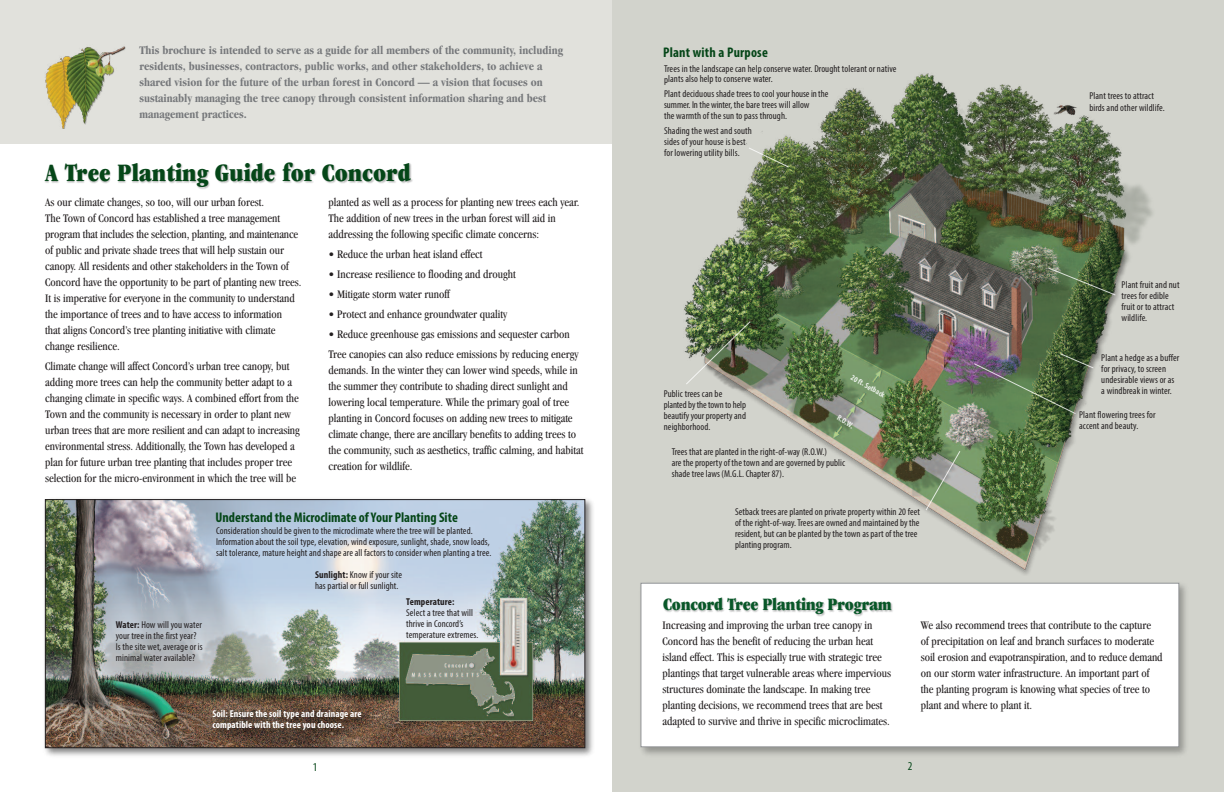
<style>
.page{position:relative;width:1224px;height:792px;background:#fff}
.page>*{position:absolute;margin:0;border:0;box-sizing:border-box;transform-origin:0 0}
.t1{font:ultra-condensed 26px "Garamond";color:#054618}
.t2{font:ultra-condensed 18px "Garamond";letter-spacing:-.015em;color:#085728}
.t3{font:700 condensed 14px "Myriad Pro";color:#054618}
.t4{font:condensed 12px/16px "Garamond";color:#231f20}
.t5{font:700 condensed 12px/16px "Garamond";color:#76787b}
.t6{font:condensed 12px "Myriad Pro";color:#054618}
.t7{font:condensed 10px/11px "Myriad Pro";letter-spacing:.01em;color:#231f20}
.t8{font:700 condensed 10px/11px "Myriad Pro";letter-spacing:.01em;color:#fff}
.t9{font:700 condensed 10px "Myriad Pro";letter-spacing:.01em;color:#231f20}
.t10{font:700 condensed 8px "Myriad Pro";color:rgb(255 255 255/.84)}
.s1{font-weight:700}
</style>
<div class="page">
<div style="left:0;top:0;width:613px;height:144px;background:#e1e1dc"></div>
<div style="left:612px;top:0;width:612px;height:792px;background:#d2d3cc"></div>
<img style="left:684px;top:73px;width:469px;height:502px">
<img style="left:44px;top:499px;width:549px;height:257px">
<img style="left:47px;top:501px;width:536px;height:245px">
<div style="left:45px;top:499px;width:540px;height:249px;border:1px solid #231f20"></div>
<img style="left:45px;top:46px;width:81px;height:82px">
<img style="left:640px;top:582px;width:546px;height:173px">
<div style="left:641px;top:583px;width:538px;height:164px;background:#fff"></div>
<div style="left:641px;top:583px;width:538px;height:164px;border:1px solid #939598"></div>
<img style="left:663px;top:598px;width:230px;height:19px">
<img style="left:45px;top:163px;width:368px;height:26px">
<svg style="left:1047px;top:267px;width:70px;height:29px;background:#4d6542"></svg>
<img style="left:973px;top:353px;width:122px;height:62px">
<img style="left:685px;top:320px;width:67px;height:65px">
<svg style="left:925px;top:450px;width:36px;height:61px;background:#8a9c81"></svg>
<svg style="left:748px;top:147px;width:42px;height:21px"></svg>
<img style="left:207px;top:704px;width:195px;height:47px">
<p class="t5" style="left:139px;top:44px;width:425px">This brochure is intended to serve as a guide for all members of the community, including residents, businesses, contractors, public works, and other stakeholders, to achieve a shared vision for the future of the urban forest in Concord — a vision that focuses on sustainably managing the tree canopy through consistent information sharing and best management practices.</p>
<h1 class="t1" style="left:45px;top:163px;width:367px">A Tree Planting Guide for Concord</h1>
<p class="t4" style="left:45px;top:195px;width:258px">As our climate changes, so too, will our urban forest.<br>The Town of Concord has established a tree management program that includes the selection, planting, and maintenance of public and private shade trees that will help sustain our canopy. All residents and other stakeholders in the Town of Concord have the opportunity to be part of planting new trees.<br>It is imperative for everyone in the community to understand the importance of trees and to have access to information<br>that aligns Concord’s tree planting initiative with climate change resilience.</p>
<p class="t4" style="left:45px;top:359px;width:256px">Climate change will affect Concord’s urban tree canopy, but adding more trees can help the community better adapt to a changing climate in specific ways. A combined effort from the Town and the community is necessary in order to plant new urban trees that are more resilient and can adapt to increasing environmental stress. Additionally, the Town has developed a plan for future urban tree planting that includes proper tree selection for the micro-environment in which the tree will be</p>
<p class="t4" style="left:329px;top:195px;width:252px">planted as well as a process for planting new trees each year.<br>The addition of new trees in the urban forest will aid in addressing the following specific climate concerns:</p>
<p class="t4" style="left:329px;top:247px;width:155px">• Reduce the urban heat island effect</p>
<p class="t4" style="left:329px;top:267px;width:189px">• Increase resilience to flooding and drought</p>
<p class="t4" style="left:329px;top:287px;width:123px">• Mitigate storm water runoff</p>
<p class="t4" style="left:329px;top:307px;width:180px">• Protect and enhance groundwater quality</p>
<p class="t4" style="left:329px;top:325px;width:251px;line-height:20px">• Reduce greenhouse gas emissions and sequester carbon<br>Tree canopies can also reduce emissions by reducing energy</p>
<p class="t4" style="left:329px;top:363px;width:256px">demands. In the winter they can lower wind speeds, while in the summer they contribute to shading direct sunlight and lowering local temperature. While the primary goal of tree planting in Concord focuses on adding new trees to mitigate climate change, there are ancillary benefits to adding trees to the community, such as aesthetics, traffic calming, and habitat creation for wildlife.</p>
<p class="t3" style="left:216px;top:512px;width:244px">Understand the Microclimate of Your Planting Site</p>
<p class="t7" style="left:216px;top:526px;width:277px">Consideration should be given to the microclimate where the tree will be planted.<br>Information about the soil type, elevation, wind exposure, sunlight, shade, snow loads, salt tolerance, mature height and shape are all factors to consider when planting a tree.</p>
<p class="t7" style="left:116px;top:620px;width:88px"><span class="s1">Water:</span> How will you water your tree in the first year?<br>Is the site wet, average or is minimal water available?</p>
<p class="t7" style="left:315px;top:570px;width:89px"><span class="s1">Sunlight:</span> Know if your site has partial or full sunlight.</p>
<p class="t9" style="left:406px;top:598px;width:50px">Temperature:</p>
<p class="t7" style="left:406px;top:608px;width:74px">Select a tree that will thrive in Concord’s temperature extremes.</p>
<p class="t8" style="left:212px;top:709px;width:151px">Soil: Ensure the soil type and drainage are compatible with the tree you choose.</p>
<p class="t3" style="left:663px;top:47px;width:106px">Plant with a Purpose</p>
<p class="t7" style="left:664px;top:64px;width:234px">Trees in the landscape can help conserve water. Drought tolerant or native plants also help to conserve water.</p>
<p class="t7" style="left:664px;top:89px;width:166px">Plant deciduous shade trees to cool your housein the summer. In the winter, the bare trees will allow<br>the warmth of the sun to pass through.</p>
<p class="t7" style="left:664px;top:126px;width:89px">Shading the west and south sides of your house is best for lowering utility bills.</p>
<p class="t10" style="left:853px;top:374px;width:39px;rotate:29deg">20 ft. Setback</p>
<p class="t10" style="left:839px;top:415px;width:20px;rotate:30deg">R.O.W.</p>
<p class="t7" style="left:664px;top:389px;width:84px">Public trees can be plantedbythetown to help beautify your property and neighborhood.</p>
<p class="t7" style="left:672px;top:447px;width:175px">Trees that are planted in the right-of-way (R.O.W.)<br>are the property of the town and are governed by public shade tree laws (M.G.L. Chapter 87).</p>
<p class="t7" style="left:735px;top:507px;width:186px">Setback trees are planted on private property within 20 feet of the right-of-way.Trees are owned and maintained by the resident, but can be planted by the town as part of the tree planting program.</p>
<h2 class="t2" style="left:663px;top:598px;width:230px">Concord Tree Planting Program</h2>
<p class="t7" style="left:1089px;top:91px;width:77px">Plant trees to attract birds and other wildlife.</p>
<p class="t7" style="left:1122px;top:280px;width:59px">Plant fruit and nut trees for edible fruit or to attract wildlife.</p>
<p class="t7" style="left:1101px;top:353px;width:80px">Plant a hedge as a buffer for privacy, to screen undesirable views or as a windbreak in winter.</p>
<p class="t7" style="left:1079px;top:410px;width:78px">Plant flowering trees for accent and beauty.</p>
<p class="t4" style="left:663px;top:618px;width:230px">Increasing and improving the urban tree canopy in Concord has the benefit of reducing the urban heat island effect. This is especially true with strategic tree plantings that target vulnerable areas where impervious structures dominate the landscape. In making tree planting decisions, we recommend trees that are best adapted to survive and thrive in specific microclimates.</p>
<p class="t4" style="left:921px;top:618px;width:243px">We also recommend trees that contribute to the capture<br>of precipitation on leaf and branch surfaces to moderate soil erosion and evapotranspiration, and to reduce demand on our storm water infrastructure. An important part of the planting program is knowing what species of tree to plant and where to plant it.</p>
<p class="t6" style="left:313px;top:762px;width:6px">1</p>
<p class="t6" style="left:908px;top:762px;width:6px">2</p>
</div>
